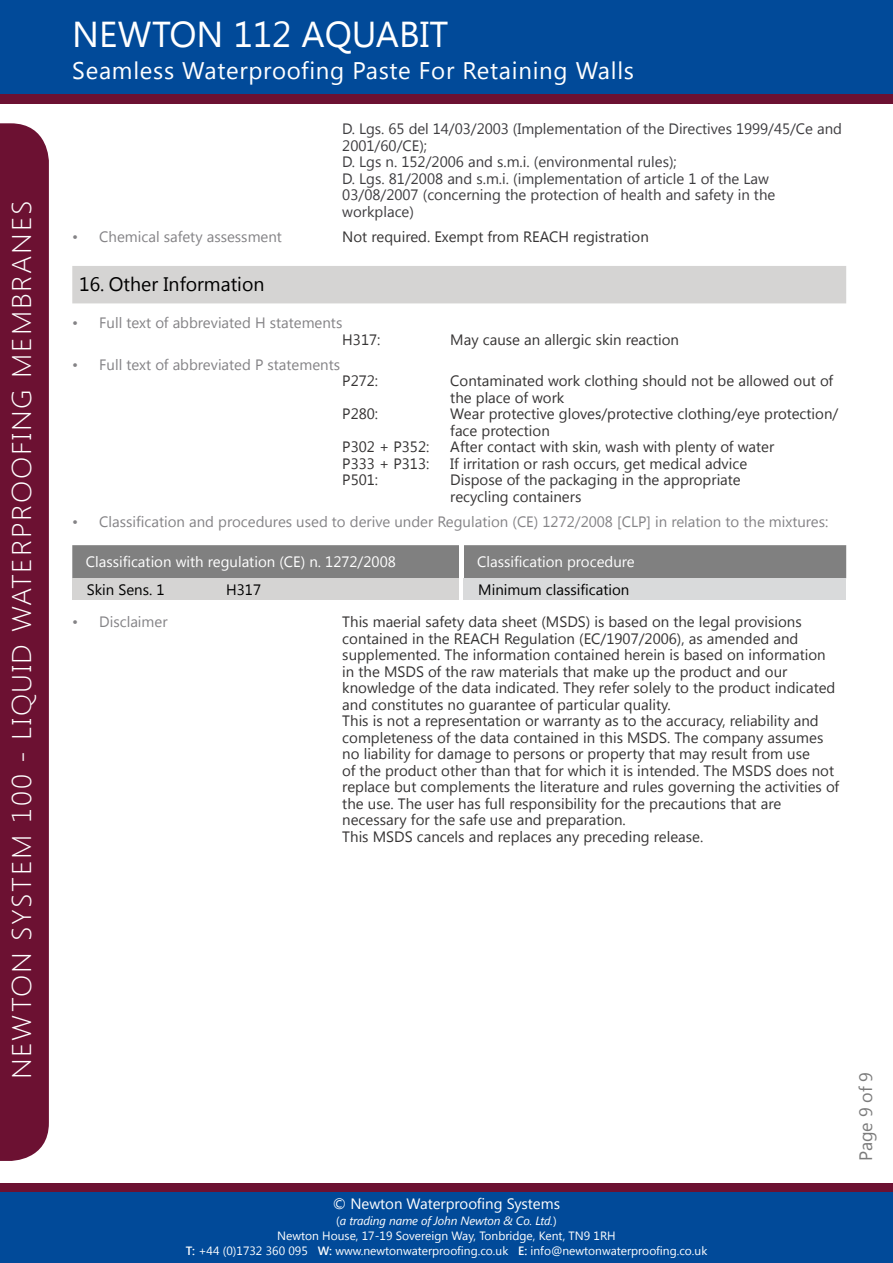
<style>
.page{position:relative;width:893px;height:1263px;background:#fff}
.page>*{position:absolute;margin:0;border:0;box-sizing:border-box;transform-origin:0 0}
.t1{font:36px "Segoe UI";color:#fff}
.t2{font:300 27px "Segoe UI";letter-spacing:.06em;color:#fff;scale:1.08 1}
.t3{font:24px "Segoe UI";letter-spacing:.03em;color:#fff}
.t4{font:19.5px "Segoe UI";color:#000}
.t5{font:18px "Segoe UI";letter-spacing:-.01em;color:#7b7b7b}
.t6{font:15px/16.5px "Segoe UI";color:#363434}
.t7{font:15px/16.5px "Segoe UI";color:#3e3d40}
.t8{font:15px "Segoe UI";color:#848386}
.t9{font:15px "Segoe UI";color:#fff}
.t10{font:15px "Segoe UI";color:#000}
.t11{font:12px/15.6px "Segoe UI";color:#fff;text-align:center}
.s1{font-style:italic}
.s2{font-weight:600}
</style>
<div class="page">
<div style="left:0;top:0;width:893px;height:94px;background:#014a99"></div>
<div style="left:0;top:94px;width:893px;height:9px;background:#6c1132"></div>
<div style="left:0;top:1191px;width:893px;height:72px;background:#014a99"></div>
<div style="left:1px;top:1183px;width:892px;height:8px;background:#6c1132"></div>
<div style="left:0;top:123px;width:49px;height:1038px;background:#6c1132"></div>
<div style="left:72px;top:266px;width:774px;height:37px;background:#d5d4d3"></div>
<div style="left:72px;top:545px;width:774px;height:33px;background:#808080"></div>
<div style="left:459px;top:545px;width:5px;height:33px;background:#fff"></div>
<div style="left:72px;top:578px;width:387px;height:22px;background:#d5d4d3"></div>
<div style="left:464px;top:578px;width:382px;height:22px;background:#d9dadb"></div>
<h2 class="t2" style="left:3px;top:1079px;width:815px;rotate:-90deg">NEWTON SYSTEM 100 - LIQUID WATERPROOFING MEMBRANES</h2>
<h1 class="t1" style="left:72px;top:9px;width:377px">NEWTON 112 AQUABIT</h1>
<h3 class="t3" style="left:72px;top:54px;width:563px">Seamless Waterproofing Paste For Retaining Walls</h3>
<p class="t7" style="left:342px;top:120px;width:501px">D. Lgs. 65 del 14/03/2003 (Implementation of the Directives 1999/45/Ce and 2001/60/CE);<br>D. Lgs n. 152/2006 and s.m.i. (environmental rules);<br>D. Lgs. 81/2008 and s.m.i. (implementation of article 1 of the Law 03/08/2007 (concerning the protection of health and safety in the workplace)</p>
<p class="t8" style="left:72px;top:226px;width:211px">• Chemical safety assessment</p>
<p class="t6" style="left:342px;top:227px;width:308px">Not required. Exempt from REACH registration</p>
<h3 class="t4" style="left:79px;top:270px;width:187px">16. Other Information</h3>
<p class="t8" style="left:72px;top:313px;width:272px">• Full text of abbreviated H statements</p>
<p class="t6" style="left:342px;top:331px;width:40px">H317:</p>
<p class="t6" style="left:450px;top:331px;width:230px">May cause an allergic skin reaction</p>
<p class="t8" style="left:72px;top:354px;width:269px">• Full text of abbreviated P statements</p>
<p class="t6" style="left:342px;top:372px;width:37px">P272:</p>
<p class="t6" style="left:450px;top:372px;width:384px">Contaminated work clothing should not be allowed out of the place of work</p>
<p class="t6" style="left:342px;top:405px;width:37px">P280:</p>
<p class="t6" style="left:450px;top:405px;width:390px">Wear protective gloves/protective clothing/eye protection/ face protection</p>
<p class="t6" style="left:342px;top:438px;width:89px">P302 + P352:</p>
<p class="t6" style="left:450px;top:438px;width:325px">After contact with skin, wash with plenty of water</p>
<p class="t6" style="left:342px;top:455px;width:89px">P333 + P313:</p>
<p class="t6" style="left:450px;top:455px;width:298px">If irritation or rash occurs, get medical advice</p>
<p class="t6" style="left:342px;top:471px;width:37px">P501:</p>
<p class="t6" style="left:450px;top:471px;width:292px">Dispose of the packaging in the appropriate recycling containers</p>
<p class="t8" style="left:72px;top:511px;width:758px">• Classification and procedures used to derive under Regulation (CE) 1272/2008 [CLP] in relation to the mixtures:</p>
<p class="t9" style="left:86px;top:551px;width:312px">Classification with regulation (CE) n. 1272/2008</p>
<p class="t9" style="left:477px;top:551px;width:159px">Classification procedure</p>
<p class="t10" style="left:87px;top:579px;width:79px">Skin Sens. 1</p>
<p class="t10" style="left:226px;top:579px;width:36px">H317</p>
<p class="t10" style="left:478px;top:579px;width:153px">Minimum classification</p>
<p class="t8" style="left:72px;top:611px;width:97px">• Disclaimer</p>
<p class="t6" style="left:342px;top:613px;width:498px">This maerial safety data sheet (MSDS) is based on the legal provisions contained in the REACH Regulation (EC/1907/2006), as amended and supplemented. The information contained herein is based on information in the MSDS of the raw materials that make up the product and our knowledge of the data indicated. They refer solely to the product indicated and constitutes no guarantee of particular quality.<br>This is not a representation or warranty as to the accuracy, reliability and completeness of the data contained in this MSDS. The company assumes no liability for damage to persons or property that may result from use<br>of the product other than that for which it is intended. The MSDS does not replace but complements the literature and rules governing the activities of the use. The user has full responsibility for the precautions that are necessary for the safe use and preparation.<br>This MSDS cancels and replaces any preceding release.</p>
<p class="t9" style="left:333px;top:1193px;width:229px">© Newton Waterproofing Systems</p>
<p class="t11" style="left:277px;top:1212px;width:340px">(<span class="s1">a trading name of John Newton &amp; Co. Ltd.</span>)<br>Newton House, 17-19 Sovereign Way, Tonbridge, Kent, TN9 1RH</p>
<p class="t11" style="left:186px;top:1242px;width:523px"><span class="s2">T:</span> +44 (0)1732 360 095 <span class="s2">W:</span> www.newtonwaterproofing.co.uk <span class="s2">E:</span> info@newtonwaterproofing.co.uk</p>
<p class="t5" style="left:853px;top:1161px;width:90px;rotate:-90deg">Page 9 of 9</p>
</div>
